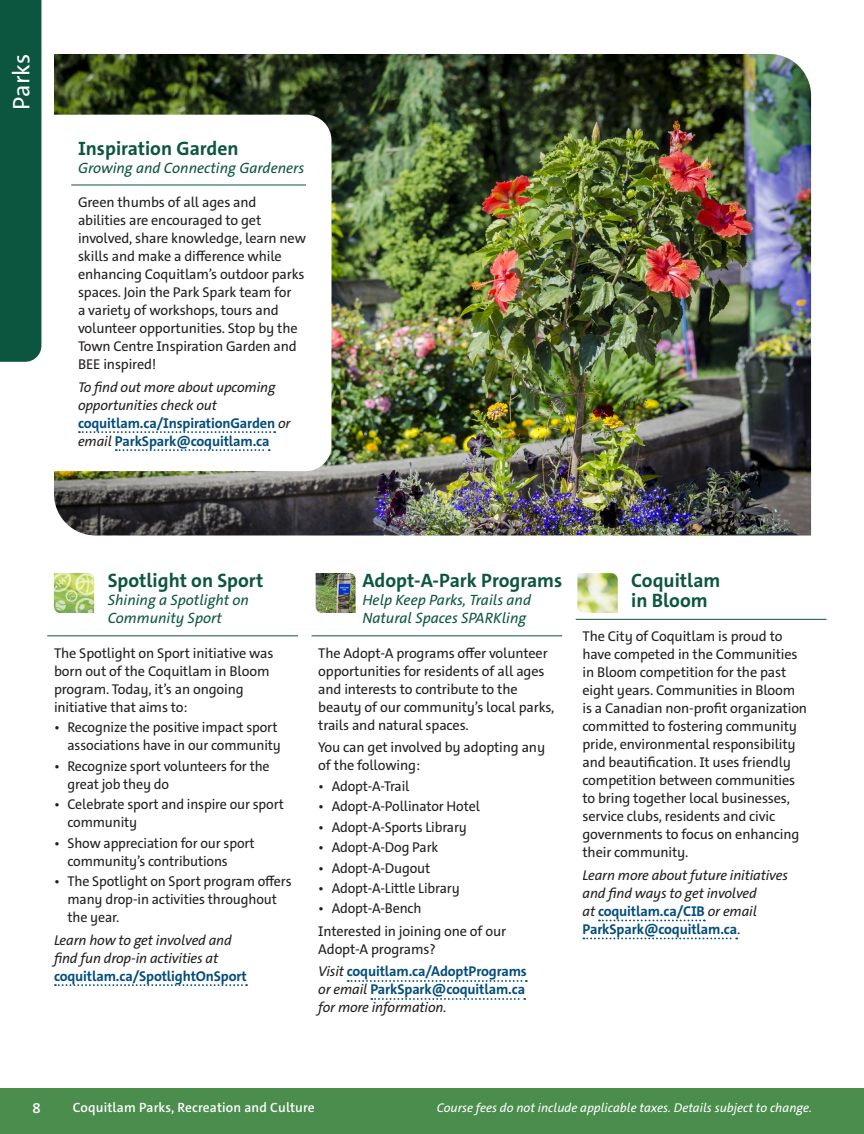
<style>
.page{position:relative;width:864px;height:1134px;background:#fff}
.page>*{position:absolute;margin:0;border:0;box-sizing:border-box;transform-origin:0 0}
.t1{font:24px "The Sans C5";letter-spacing:-.005em;color:#fff}
.Section_Titles_-_PARK{font:700 19.5px/19.5px "The Sans C5";color:#0c563f}
.Section_Titles_-_PARK-2{font:italic 15px/18px "The Sans C5";color:#0c563f}
.t2{font:600 15px "The Sans C5";color:#fff}
._2_Program_Descriptions{font:14.25px/18px "The Sans C5";letter-spacing:-.01em;color:#231f20}
._2_Program_Descriptions-2{font:italic 14.25px/18px "The Sans C5";letter-spacing:-.01em;color:#231f20}
._2_Program_Descriptions-3{font:700 14.25px/18px "The Sans C5";letter-spacing:-.01em;color:#044d7c;text-align:justify}
.t3{font:600 13.5px "The Sans C5";letter-spacing:.01em;color:#fff}
.t4{font:italic 12.75px "The Sans C5";color:#fff}
.s1{font-weight:700;font-style:normal;color:#044d7c}
.s2{font-weight:400;font-style:italic;color:#231f20}
.s3{font-style:normal}
</style>
<div class="page">
<img style="left:54px;top:54px;width:757px;height:482px">
<hr style="left:47px;top:635px;width:251px;height:1px;background:#0c563f">
<svg style="left:55px;top:984px;width:192px;height:2px"></svg>
<hr style="left:312px;top:635px;width:250px;height:1px;background:#0c563f">
<svg style="left:348px;top:980px;width:179px;height:2px"></svg>
<svg style="left:371px;top:998px;width:154px;height:2px"></svg>
<hr style="left:576px;top:619px;width:251px;height:1px;background:#0c563f">
<svg style="left:599px;top:920px;width:106px;height:1px"></svg>
<svg style="left:583px;top:938px;width:154px;height:1px"></svg>
<svg style="left:54px;top:573px;width:40px;height:40px;background:#bad27f"></svg>
<img style="left:316px;top:573px;width:40px;height:40px">
<svg style="left:54px;top:107px;width:285px;height:372px"></svg>
<img style="left:577px;top:573px;width:41px;height:40px">
<div style="left:0;top:1088px;width:864px;height:46px;background:#4a8d4c"></div>
<div style="left:0;top:0;width:41px;height:362px;background:#0c563f"></div>
<h1 class="t1" style="left:6px;top:110px;width:57px;rotate:-90deg">Parks</h1>
<p class="Section_Titles_-_PARK" style="left:78px;top:138px;width:162px">Inspiration Garden</p>
<p class="Section_Titles_-_PARK-2" style="left:78px;top:159px;width:228px">Growing and Connecting Gardeners</p>
<p class="_2_Program_Descriptions" style="left:78px;top:193px;width:229px">Green thumbs of all ages and abilities are encouraged to get involved, share knowledge, learn new skills and make a difference while enhancing Coquitlam’s outdoor parks spaces. Join the Park Spark team for<br>a variety of workshops, tours and volunteer opportunities. Stop by the<br>Town Centre Inspiration Garden and<br>BEE inspired!</p>
<p class="_2_Program_Descriptions-2" style="left:78px;top:378px;width:214px">To find out more about upcoming opportunities check out <span class="s1">coquitlam.ca/InspirationGarden</span> or email <span class="s1">ParkSpark@coquitlam.ca</span></p>
<p class="Section_Titles_-_PARK" style="left:108px;top:571px;width:157px">Spotlight on Sport</p>
<p class="Section_Titles_-_PARK-2" style="left:108px;top:592px;width:143px">Shining a Spotlight on<br>Community Sport</p>
<p class="_2_Program_Descriptions" style="left:54px;top:644px;width:221px">The Spotlight on Sport initiative was born out of the Coquitlam in Bloom program. Today, it’s an ongoing initiative that aims to:</p>
<p class="_2_Program_Descriptions" style="left:54px;top:719px;width:228px;text-align:right">• Recognize the positive impact sport associations have in our community</p>
<p class="_2_Program_Descriptions" style="left:68px;top:757px;width:204px;text-indent:-14px">• Recognize sport volunteers for the great job they do</p>
<p class="_2_Program_Descriptions" style="left:68px;top:796px;width:218px;text-indent:-14px">• Celebrate sport and inspire our sport community</p>
<p class="_2_Program_Descriptions" style="left:68px;top:834px;width:189px;text-indent:-14px">• Show appreciation for our sport community’s contributions</p>
<p class="_2_Program_Descriptions" style="left:68px;top:872px;width:226px;text-indent:-14px">• The Spotlight on Sport program offers many drop-in activities throughout the year.</p>
<p class="_2_Program_Descriptions-2" style="left:54px;top:931px;width:194px">Learn how to get involved and find fun drop-in activities at <span class="s1">coquitlam.ca/SpotlightOnSport</span></p>
<p class="Section_Titles_-_PARK" style="left:362px;top:571px;width:201px">Adopt-A-Park Programs</p>
<p class="Section_Titles_-_PARK-2" style="left:362px;top:592px;width:170px">Help Keep Parks, Trails and<br>Natural Spaces SPARKling</p>
<p class="_2_Program_Descriptions" style="left:318px;top:644px;width:238px">The Adopt-A programs offer volunteer opportunities for residents of all ages and interests to contribute to the beauty of our community’s local parks, trails and natural spaces.</p>
<p class="_2_Program_Descriptions" style="left:318px;top:739px;width:228px">You can get involved by adopting any of the following:</p>
<p class="_2_Program_Descriptions" style="left:318px;top:777px;width:93px">• Adopt-A-Trail</p>
<p class="_2_Program_Descriptions" style="left:318px;top:798px;width:163px">• Adopt-A-Pollinator Hotel</p>
<p class="_2_Program_Descriptions" style="left:318px;top:818px;width:150px">• Adopt-A-Sports Library</p>
<p class="_2_Program_Descriptions" style="left:318px;top:838px;width:122px">• Adopt-A-Dog Park</p>
<p class="_2_Program_Descriptions" style="left:318px;top:859px;width:114px">• Adopt-A-Dugout</p>
<p class="_2_Program_Descriptions" style="left:318px;top:879px;width:143px">• Adopt-A-Little Library</p>
<p class="_2_Program_Descriptions" style="left:318px;top:900px;width:105px">• Adopt-A-Bench</p>
<p class="_2_Program_Descriptions" style="left:318px;top:922px;width:190px">Interested in joining one of our<br>Adopt-A programs?</p>
<p class="_2_Program_Descriptions-3" style="left:318px;top:963px;width:210px"><span class="s2">Visit</span> coquitlam.ca/AdoptPrograms <span class="s2">or email</span> ParkSpark@coquitlam.ca <span class="s2">for more information.</span></p>
<p class="Section_Titles_-_PARK" style="left:631px;top:571px;width:91px">Coquitlam in Bloom</p>
<p class="_2_Program_Descriptions" style="left:582px;top:628px;width:226px">The City of Coquitlam is proud to have competed in the Communities in Bloom competition for the past eight years. Communities in Bloom is a Canadian non-profit organization committed to fostering community pride, environmental responsibility and beautification. It uses friendly competition between communities to bring together local businesses, service clubs, residents and civic governments to focus on enhancing their community.</p>
<p class="_2_Program_Descriptions-2" style="left:582px;top:866px;width:207px">Learn more about future initiatives and find ways to get involved<br>at <span class="s1">coquitlam.ca/CIB</span> or email<br><span class="s1">ParkSpark@coquitlam.ca</span><span class="s3">.</span></p>
<p class="t2" style="left:32px;top:1098px;width:10px">8</p>
<p class="t3" style="left:73px;top:1099px;width:243px">Coquitlam Parks, Recreation and Culture</p>
<p class="t4" style="left:437px;top:1099px;width:377px">Course fees do not include applicable taxes. Details subject to change.</p>
</div>
